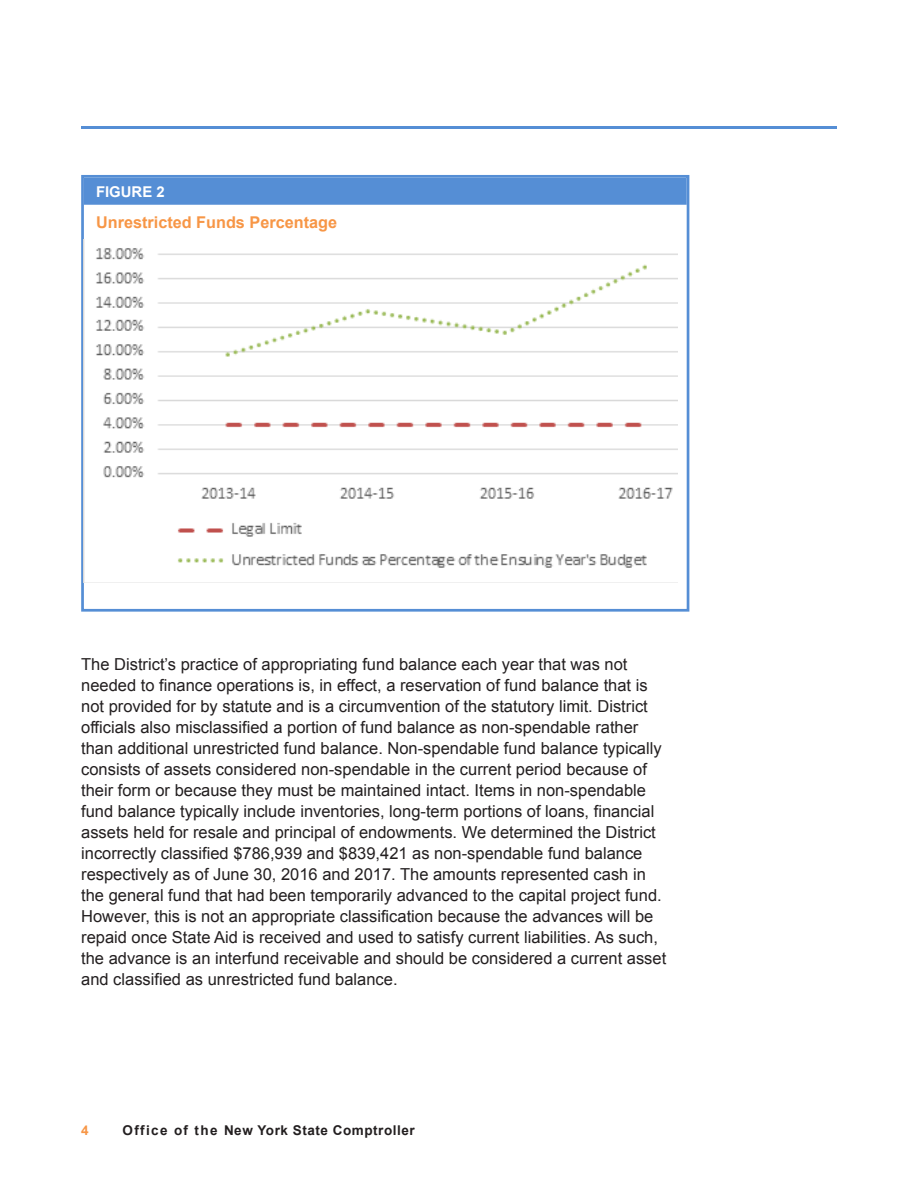
<style>
.page{position:relative;width:918px;height:1188px;background:#fff}
.page>*{position:absolute;margin:0;border:0;box-sizing:border-box;transform-origin:0 0}
.Body_Text{font:16.5px/21px "Arial";color:#231f20}
._7_Figures{font:700 16.2px "Arial";color:#f79646}
._7_Figures-2{font:700 14.85px "Arial";color:#fff}
.t1{font:700 13.5px "Arial";letter-spacing:.04em;color:#231f20}
.t2{font:700 13.5px "Arial";color:#f79646}
</style>
<div class="page">
<hr style="left:81px;top:126px;width:756px;height:3px;background:#558ed5">
<div style="left:84px;top:178px;width:603px;height:27px;background:#558ed5"></div>
<div style="left:81px;top:175px;width:608px;height:437px;border:3px solid #558ed5"></div>
<img style="left:84px;top:239px;width:594px;height:343px">
<p class="_7_Figures-2" style="left:96px;top:182px;width:70px">FIGURE 2</p>
<p class="_7_Figures" style="left:96px;top:211px;width:243px">Unrestricted Funds Percentage</p>
<p class="Body_Text" style="left:81px;top:653px;width:587px">The District’s practice of appropriating fund balance each year that was not needed to finance operations is, in effect, a reservation of fund balance that is not provided for by statute and is a circumvention of the statutory limit. District officials also misclassified a portion of fund balance as non-spendable rather than additional unrestricted fund balance. Non-spendable fund balance typically consists of assets considered non-spendable in the current period because of their form or because they must be maintained intact. Items in non-spendable fund balance typically include inventories, long-term portions of loans, financial assets held for resale and principal of endowments. We determined the District incorrectly classified $786,939 and $839,421 as non-spendable fund balance respectively as of June 30, 2016 and 2017. The amounts represented cash in the general fund that had been temporarily advanced to the capital project fund.<br>However, this is not an appropriate classification because the advances will be repaid once State Aid is received and used to satisfy current liabilities. As such, the advance is an interfund receivable and should be considered a current asset and classified as unrestricted fund balance.</p>
<p class="t2" style="left:81px;top:1121px;width:9px">4</p>
<p class="t1" style="left:123px;top:1121px;width:294px">Office of the New York State Comptroller</p>
</div>
